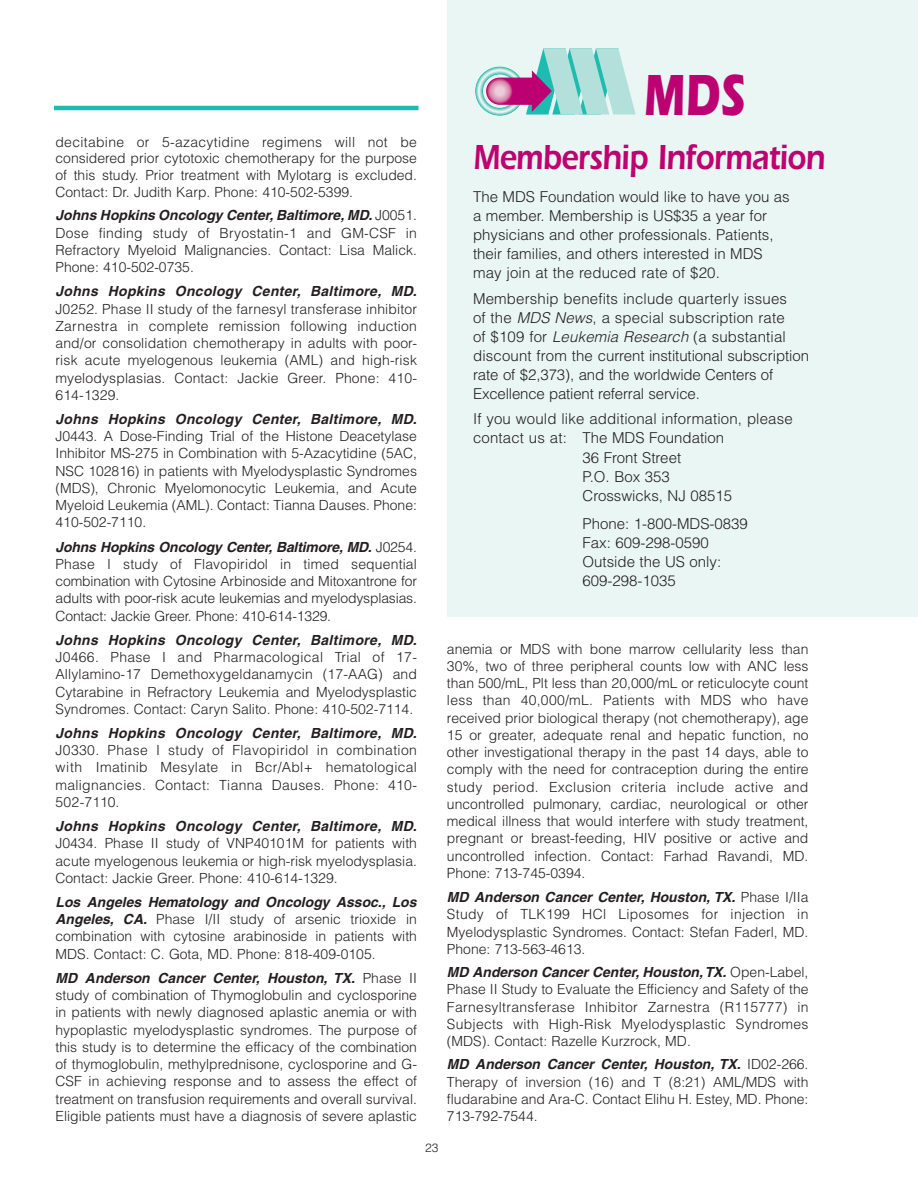
<style>
.page{position:relative;width:918px;height:1188px;background:#fff}
.page>*{position:absolute;margin:0;border:0;box-sizing:border-box;transform-origin:0 0}
.t1{font:700 60px "Itc Eras";color:#bd0071;scale:.75 1}
.t2{font:600 36px "Itc Eras";letter-spacing:-.02em;color:#be0071;scale:.85 1}
.t3{font:300 15px/19.2px "Helvetica";color:#231f20}
.t4{font:300 13.95px/17.2px "Helvetica";color:#231f20;text-align:justify}
.t5{font:italic 700 13.95px "Helvetica";letter-spacing:.02em;color:#231f20}
.t6{font:300 12px "Helvetica";color:#231f20}
.s1{font-weight:700;font-style:italic}
.s2{font-style:italic}
</style>
<div class="page">
<hr style="left:54px;top:106px;width:364px;height:4px;background:#1dbbb0">
<div style="left:448px;top:0;width:470px;height:616px;background:#eaf6f3"></div>
<svg style="left:475px;top:48px;width:161px;height:68px"></svg>
<svg style="left:487px;top:79px;width:25px;height:25px"></svg>
<svg style="left:488px;top:79px;width:24px;height:24px"></svg>
<svg style="left:488px;top:80px;width:23px;height:23px"></svg>
<svg style="left:489px;top:80px;width:22px;height:22px"></svg>
<div style="left:489px;top:81px;width:21px;height:21px;background:#d579a3;border-radius:50%"></div>
<div style="left:490px;top:81px;width:20px;height:20px;background:#da89ae;border-radius:50%"></div>
<div style="left:490px;top:82px;width:19px;height:19px;background:#dc90b2;border-radius:50%"></div>
<div style="left:491px;top:82px;width:18px;height:18px;background:#dd95b5;border-radius:50%"></div>
<div style="left:491px;top:83px;width:17px;height:17px;background:#df9bba;border-radius:50%"></div>
<div style="left:492px;top:83px;width:16px;height:16px;background:#e1a1be;border-radius:50%"></div>
<div style="left:492px;top:84px;width:15px;height:15px;background:#e2a7c2;border-radius:50%"></div>
<div style="left:493px;top:84px;width:14px;height:14px;background:#e5adc6;border-radius:50%"></div>
<div style="left:493px;top:85px;width:13px;height:13px;background:#e6b2c9;border-radius:50%"></div>
<div style="left:494px;top:85px;width:12px;height:12px;background:#e8b8ce;border-radius:50%"></div>
<div style="left:494px;top:86px;width:11px;height:11px;background:#eabed2;border-radius:50%"></div>
<div style="left:495px;top:86px;width:10px;height:10px;background:#ebc5d6;border-radius:50%"></div>
<div style="left:495px;top:87px;width:9px;height:9px;background:#eecbdb;border-radius:50%"></div>
<p class="t4" style="left:55px;top:134px;width:363px">decitabine or 5-azacytidine regimens will not be considered prior cytotoxic chemotherapy for the purpose of this study. Prior treatment with Mylotarg is excluded.<br>Contact: Dr. Judith Karp. Phone: 410-502-5399.</p>
<p class="t4" style="left:55px;top:208px;width:363px"><span class="s1">Johns Hopkins Oncology Center, Baltimore, MD.</span> J0051.<br>Dose finding study of Bryostatin-1 and GM-CSF in Refractory Myeloid Malignancies. Contact: Lisa Malick.<br>Phone: 410-502-0735.</p>
<p class="t5" style="left:55px;top:286px;width:363px">Johns Hopkins Oncology Center, Baltimore, MD.</p>
<p class="t4" style="left:55px;top:301px;width:363px">J0252. Phase II study of the farnesyl transferase inhibitor Zarnestra in complete remission following induction and/or consolidation chemotherapy in adults with poor&shy;risk acute myelogenous leukemia (AML) and high-risk myelodysplasias. Contact: Jackie Greer. Phone: 410- 614-1329.</p>
<p class="t5" style="left:55px;top:414px;width:363px">Johns Hopkins Oncology Center, Baltimore, MD.</p>
<p class="t4" style="left:55px;top:429px;width:363px">J0443. A Dose-Finding Trial of the Histone Deacetylase Inhibitor MS-275 in Combination with 5-Azacytidine (5AC, NSC 102816) in patients with Myelodysplastic Syndromes (MDS), Chronic Myelomonocytic Leukemia, and Acute Myeloid Leukemia (AML). Contact: Tianna Dauses. Phone:<br>410-502-7110.</p>
<p class="t4" style="left:55px;top:539px;width:363px"><span class="s1">Johns Hopkins Oncology Center, Baltimore, MD.</span> J0254.<br>Phase I study of Flavopiridol in timed sequential combination with Cytosine Arbinoside and Mitoxantrone for adults with poor-risk acute leukemias and myelodysplasias.<br>Contact: Jackie Greer. Phone: 410-614-1329.</p>
<p class="t5" style="left:55px;top:635px;width:363px">Johns Hopkins Oncology Center, Baltimore, MD.</p>
<p class="t4" style="left:55px;top:650px;width:363px">J0466. Phase I and Pharmacological Trial of 17- Allylamino-17 Demethoxygeldanamycin (17-AAG) and Cytarabine in Refractory Leukemia and Myelodysplastic Syndromes. Contact: Caryn Salito. Phone: 410-502-7114.</p>
<p class="t5" style="left:55px;top:728px;width:363px">Johns Hopkins Oncology Center, Baltimore, MD.</p>
<p class="t4" style="left:55px;top:743px;width:363px">J0330. Phase I study of Flavopiridol in combination with Imatinib Mesylate in Bcr/Abl+ hematological malignancies. Contact: Tianna Dauses. Phone: 410- 502-7110.</p>
<p class="t5" style="left:55px;top:821px;width:363px">Johns Hopkins Oncology Center, Baltimore, MD.</p>
<p class="t4" style="left:55px;top:836px;width:363px">J0434. Phase II study of VNP40101M for patients with acute myelogenous leukemia or high-risk myelodysplasia.<br>Contact: Jackie Greer. Phone: 410-614-1329.</p>
<p class="t4" style="left:55px;top:895px;width:363px"><span class="s1">Los Angeles Hematology and Oncology Assoc., Los Angeles, CA.</span> Phase I/II study of arsenic trioxide in combination with cytosine arabinoside in patients with MDS. Contact: C. Gota, MD. Phone: 818-409-0105.</p>
<p class="t4" style="left:55px;top:971px;width:363px"><span class="s1">MD Anderson Cancer Center, Houston, TX.</span> Phase II study of combination of Thymoglobulin and cyclosporine in patients with newly diagnosed aplastic anemia or with hypoplastic myelodysplastic syndromes. The purpose of this study is to determine the efficacy of the combination of thymoglobulin, methylprednisone, cyclosporine and G-CSF in achieving response and to assess the effect of treatment on transfusion requirements and overall survival.<br>Eligible patients must have a diagnosis of severe aplastic</p>
<p class="t6" style="left:425px;top:1143px;width:15px">23</p>
<h1 class="t1" style="left:644px;top:75px;width:137px">MDS</h1>
<h2 class="t2" style="left:473px;top:145px;width:416px">Membership Information</h2>
<p class="t3" style="left:473px;top:188px;width:318px">The MDS Foundation would like to have you as a member. Membership is US$35 a year for physicians and other professionals. Patients, their families, and others interested in MDS may join at the reduced rate of $20.</p>
<p class="t3" style="left:473px;top:290px;width:337px">Membership benefits include quarterly issues<br>of the <span class="s2">MDS News</span>, a special subscription rate<br>of $109 for <span class="s2">Leukemia Research</span> (a substantial discount from the current institutional subscription rate of $2,373), and the worldwide Centers of Excellence patient referral service.</p>
<p class="t3" style="left:473px;top:411px;width:321px">If you would like additional information, please</p>
<p class="t3" style="left:473px;top:430px;width:253px">contact us at: The MDS Foundation</p>
<p class="t3" style="left:583px;top:449px;width:100px">36 Front Street</p>
<p class="t3" style="left:583px;top:468px;width:89px">P.O. Box 353</p>
<p class="t3" style="left:583px;top:487px;width:151px">Crosswicks, NJ 08515</p>
<p class="t3" style="left:583px;top:515px;width:167px">Phone: 1-800-MDS-0839<br>Fax: 609-298-0590<br>Outside the US only:<br>609-298-1035</p>
<p class="t4" style="left:447px;top:641px;width:363px">anemia or MDS with bone marrow cellularity less than 30%, two of three peripheral counts low with ANC less than 500/mL, Plt less than 20,000/mL or reticulocyte count less than 40,000/mL. Patients with MDS who have received prior biological therapy (not chemotherapy), age 15 or greater, adequate renal and hepatic function, no other investigational therapy in the past 14 days, able to comply with the need for contraception during the entire study period. Exclusion criteria include active and uncontrolled pulmonary, cardiac, neurological or other medical illness that would interfere with study treatment, pregnant or breast-feeding, HIV positive or active and uncontrolled infection. Contact: Farhad Ravandi, MD.<br>Phone: 713-745-0394.</p>
<p class="t4" style="left:447px;top:890px;width:363px"><span class="s1">MD Anderson Cancer Center, Houston, TX.</span> Phase I/IIa Study of TLK199 HCl Liposomes for injection in Myelodysplastic Syndromes. Contact: Stefan Faderl, MD.<br>Phone: 713-563-4613.</p>
<p class="t4" style="left:447px;top:965px;width:363px"><span class="s1">MD Anderson Cancer Center, Houston,TX.</span> Open-Label, Phase II Study to Evaluate the Efficiency and Safety of the Farnesyltransferase Inhibitor Zarnestra (R115777) in Subjects with High-Risk Myelodysplastic Syndromes (MDS). Contact: Razelle Kurzrock, MD.</p>
<p class="t4" style="left:447px;top:1057px;width:363px"><span class="s1">MD Anderson Cancer Center, Houston, TX.</span> ID02-266.<br>Therapy of inversion (16) and T (8:21) AML/MDS with fludarabine and Ara-C. Contact Elihu H. Estey, MD. Phone:<br>713-792-7544.</p>
</div>
